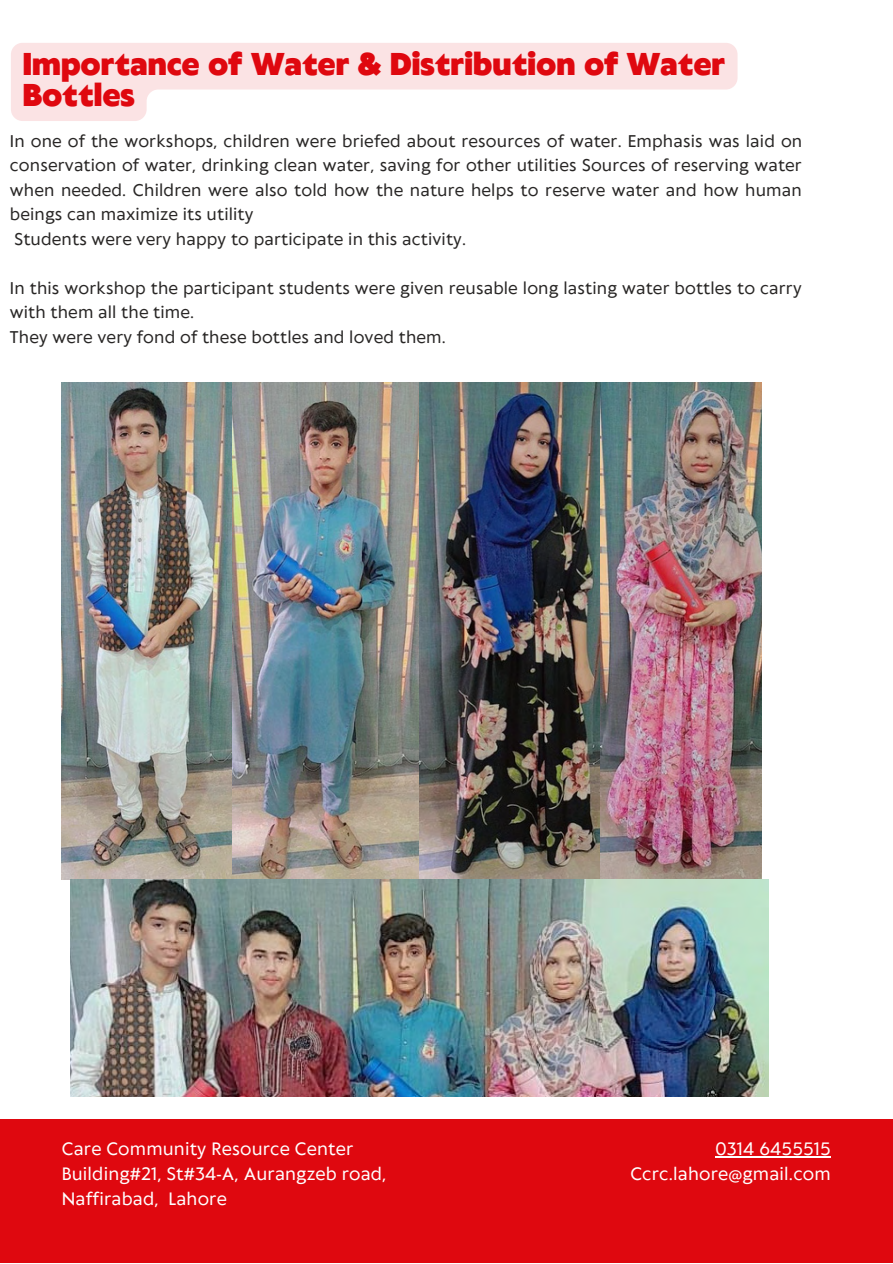
<style>
.page{position:relative;width:893px;height:1264px;background:#fff}
.page>*{position:absolute;margin:0;border:0;box-sizing:border-box;transform-origin:0 0}
.t1{font:900 29.55px/31.5px "Klein Text";letter-spacing:.01em;color:#df080f}
.t2{font:16.8px/25px "Klein Text";letter-spacing:.01em;color:#fff}
.t3{font:15.9px/24.5px "Klein Text";letter-spacing:.01em;color:#282625;text-align:justify}
</style>
<div class="page">
<div style="left:0;top:1119px;width:892px;height:143px;background:#df080f"></div>
<img style="left:62px;top:382px;width:357px;height:497px">
<img style="left:419px;top:382px;width:181px;height:497px">
<img style="left:600px;top:382px;width:161px;height:497px">
<img style="left:70px;top:880px;width:698px;height:216px">
<svg style="left:11px;top:43px;width:726px;height:78px;fill:#fbe3e4"></svg>
<hr style="left:715px;top:1156px;width:116px;height:1px;background:#fff">
<p class="t1" style="left:23px;top:50px;width:703px">Importance of Water &amp; Distribution of Water<br>Bottles</p>
<p class="t3" style="left:10px;top:130px;width:793px">In one of the workshops, children were briefed about resources of water. Emphasis was laid on conservation of water, drinking clean water, saving for other utilities Sources of reserving water when needed. Children were also told how the nature helps to reserve water and how human beings can maximize its utility</p>
<p class="t3" style="left:15px;top:228px;width:453px">Students were very happy to participate in this activity.</p>
<p class="t3" style="left:10px;top:277px;width:793px">In this workshop the participant students were given reusable long lasting water bottles to carry with them all the time.</p>
<p class="t3" style="left:10px;top:325px;width:437px">They were very fond of these bottles and loved them.</p>
<p class="t2" style="left:62px;top:1137px;width:293px">Care Community Resource Center</p>
<p class="t2" style="left:62px;top:1162px;width:326px">Building#21, St#34-A, Aurangzeb road,<br>Naffirabad, Lahore</p>
<p class="t2" style="left:715px;top:1137px;width:117px">0314 6455515</p>
<p class="t2" style="left:630px;top:1162px;width:202px">Ccrc.lahore@gmail.com</p>
</div>
